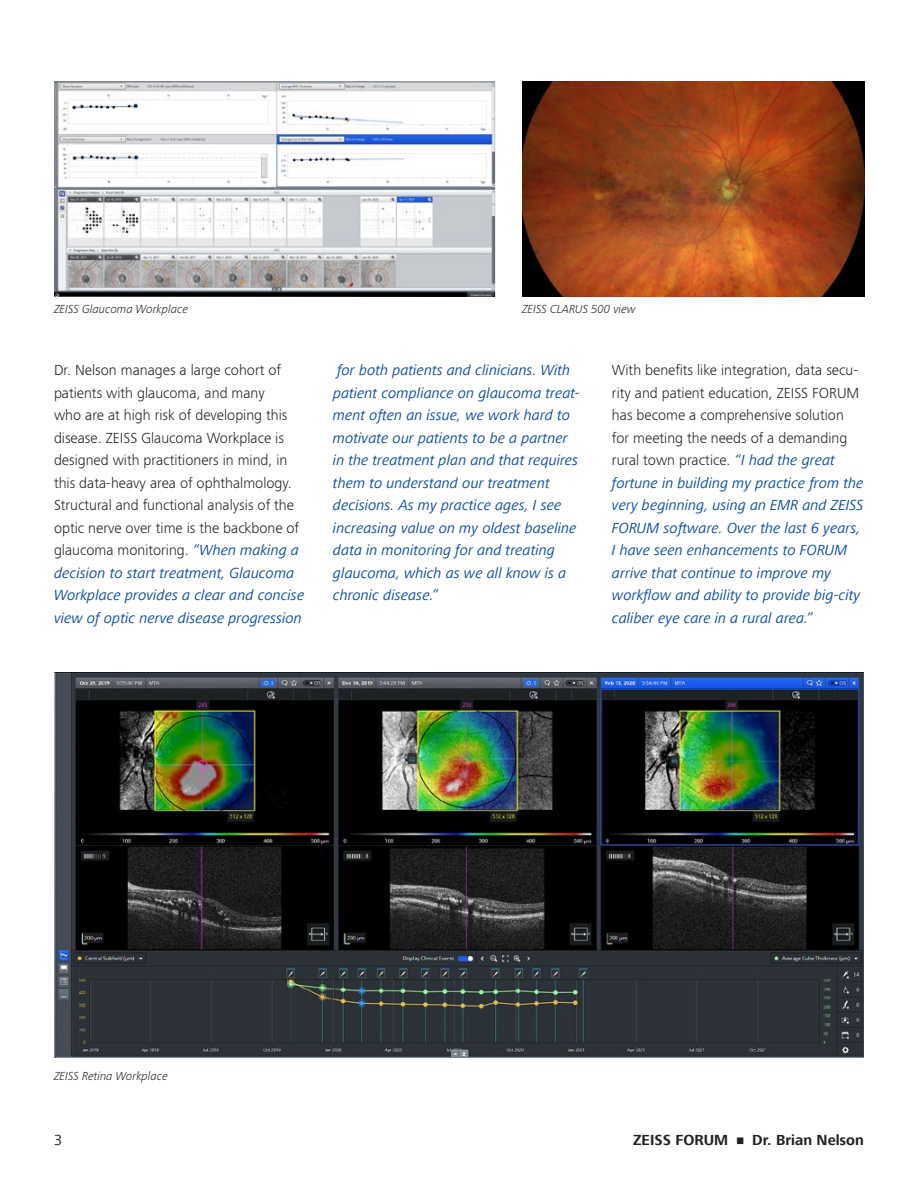
<style>
.page{position:relative;width:918px;height:1188px;background:#fff}
.page>*{position:absolute;margin:0;border:0;box-sizing:border-box;transform-origin:0 0}
.t1{font:italic 15px/22.5px "ZEISS Frutiger Next W1 G";color:#0d4da1}
.t2{font:300 15px/22.5px "ZEISS Frutiger Next W1 G";color:#231f20}
.t3{font:700 15px "ZEISS Frutiger Next W1 G";color:#231f20}
.t4{font:15px "ZEISS Frutiger Next W1 G";color:#231f20}
.t5{font:italic 300 12px "ZEISS Frutiger Next W1 G";color:#231f20}
.s1{font-weight:400;font-style:italic;color:#0d4da1}
.s2{font-weight:300;font-style:normal;color:#231f20}
.s3{font-weight:300}
</style>
<div class="page">
<img style="left:54px;top:673px;width:810px;height:384px">
<img style="left:54px;top:81px;width:441px;height:216px">
<img style="left:522px;top:81px;width:342px;height:216px">
<p class="t5" style="left:54px;top:301px;width:136px">ZEISS Glaucoma Workplace</p>
<p class="t5" style="left:522px;top:301px;width:115px">ZEISS CLARUS 500 view</p>
<p class="t2" style="left:54px;top:358px;width:252px">Dr. Nelson manages a large cohort of patients with glaucoma, and many<br>who are at high risk of developing this disease. ZEISS Glaucoma Workplace is designed with practitioners in mind, in this data-heavy area of ophthalmology.<br>Structural and functional analysis of the optic nerve over time is the backbone of glaucoma monitoring. <span class="s1">“When making a decision to start treatment, Glaucoma Workplace provides a clear and concise view of optic nerve disease progression</span></p>
<p class="t1" style="left:333px;top:360px;width:248px">for both patients and clinicians. With patient compliance on glaucoma treat&shy;ment often an issue, we work hard to motivate our patients to be a partner in the treatment plan and that requires them to understand our treatment decisions. As my practice ages, I see increasing value on my oldest baseline data in monitoring for and treating glaucoma, which as we all know is a chronic disease.”</p>
<p class="t1" style="left:612px;top:360px;width:253px"><span class="s2">With benefits like integration, data secu&shy;rity and patient education, ZEISS FORUM has become a comprehensive solution for meeting the needs of a demanding rural town practice.</span> “I had the great fortune in building my practice from the very beginning, using an EMR and ZEISS FORUM software. Over the last 6 years, I have seen enhancements to FORUM arrive that continue to improve my workflow and ability to provide big-city caliber eye care in a rural area.”</p>
<p class="t5" style="left:54px;top:1067px;width:115px">ZEISS Retina Workplace</p>
<p class="t4" style="left:54px;top:1131px;width:10px">3</p>
<p class="t3" style="left:633px;top:1131px;width:232px">ZEISS FORUM <span class="s3">•</span> Dr. Brian Nelson</p>
</div>
